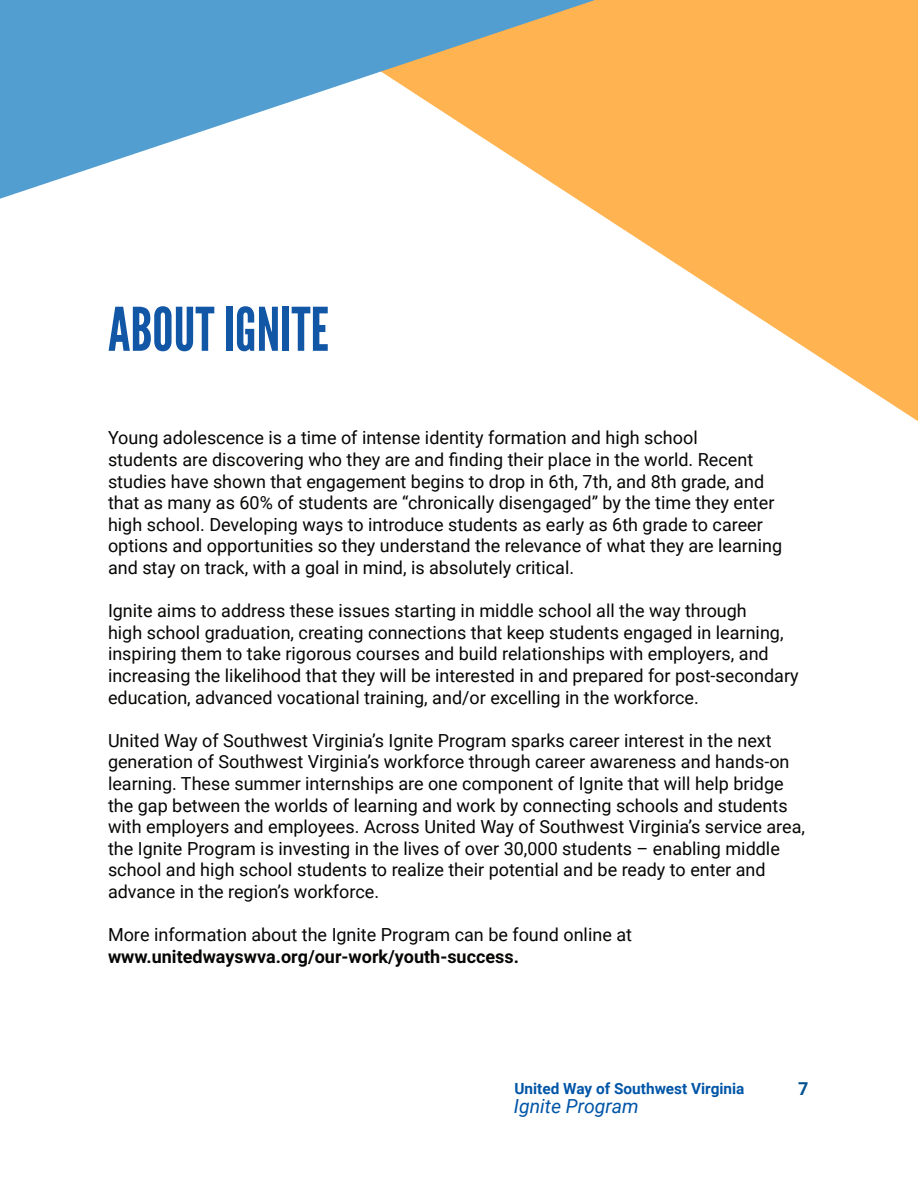
<style>
.page{position:relative;width:918px;height:1188px;background:#fff}
.page>*{position:absolute;margin:0;border:0;box-sizing:border-box;transform-origin:0 0}
.t1{font:60px "League Gothic";color:#1157a6}
.t2{font:italic 19.35px "Roboto";color:#0155a7}
.t3{font:18px/21.6px "Roboto";color:#070605}
.t4{font:700 18px "Roboto";color:#005191}
.t5{font:700 15.3px "Roboto";color:#0155a7}
.s1{font-weight:700}
</style>
<div class="page">
<svg style="left:577px;top:0;width:341px;height:421px;fill:#ffb351"></svg>
<svg style="left:0;top:0;width:595px;height:199px"></svg>
<p class="t1" style="left:108px;top:294px;width:222px">ABOUT IGNITE</p>
<p class="t3" style="left:108px;top:427px;width:676px">Young adolescence is a time of intense identity formation and high school<br>students are discovering who they are and finding their place in the world. Recent studies have shown that engagement begins to drop in 6th, 7th, and 8th grade, and that as many as 60% of students are “chronically disengaged” by the time they enter high school. Developing ways to introduce students as early as 6th grade to career options and opportunities so they understand the relevance of what they are learning and stay on track, with a goal in mind, is absolutely critical.</p>
<p class="t3" style="left:108px;top:599px;width:692px">Ignite aims to address these issues starting in middle school all the way through<br>high school graduation, creating connections that keep students engaged in learning, inspiring them to take rigorous courses and build relationships with employers, and increasing the likelihood that they will be interested in and prepared for post-secondary education, advanced vocational training, and/or excelling in the workforce.</p>
<p class="t3" style="left:108px;top:729px;width:699px">United Way of Southwest Virginia’s Ignite Program sparks career interest in the next generation of Southwest Virginia’s workforce through career awareness and hands-on learning. These summer internships are one component of Ignite that will help bridge the gap between the worlds of learning and work by connecting schools and students with employers and employees. Across United Way of Southwest Virginia’s service area, the Ignite Program is investing in the lives of over 30,000 students – enabling middle school and high school students to realize their potential and be ready to enter and advance in the region’s workforce.</p>
<p class="t3" style="left:108px;top:923px;width:526px">More information about the Ignite Program can be found online at <span class="s1">www.unitedwayswva.org/our-work/youth-success.</span></p>
<p class="t5" style="left:515px;top:1078px;width:231px">United Way of Southwest Virginia</p>
<p class="t2" style="left:514px;top:1092px;width:126px">Ignite Program</p>
<p class="t4" style="left:798px;top:1076px;width:12px">7</p>
</div>
